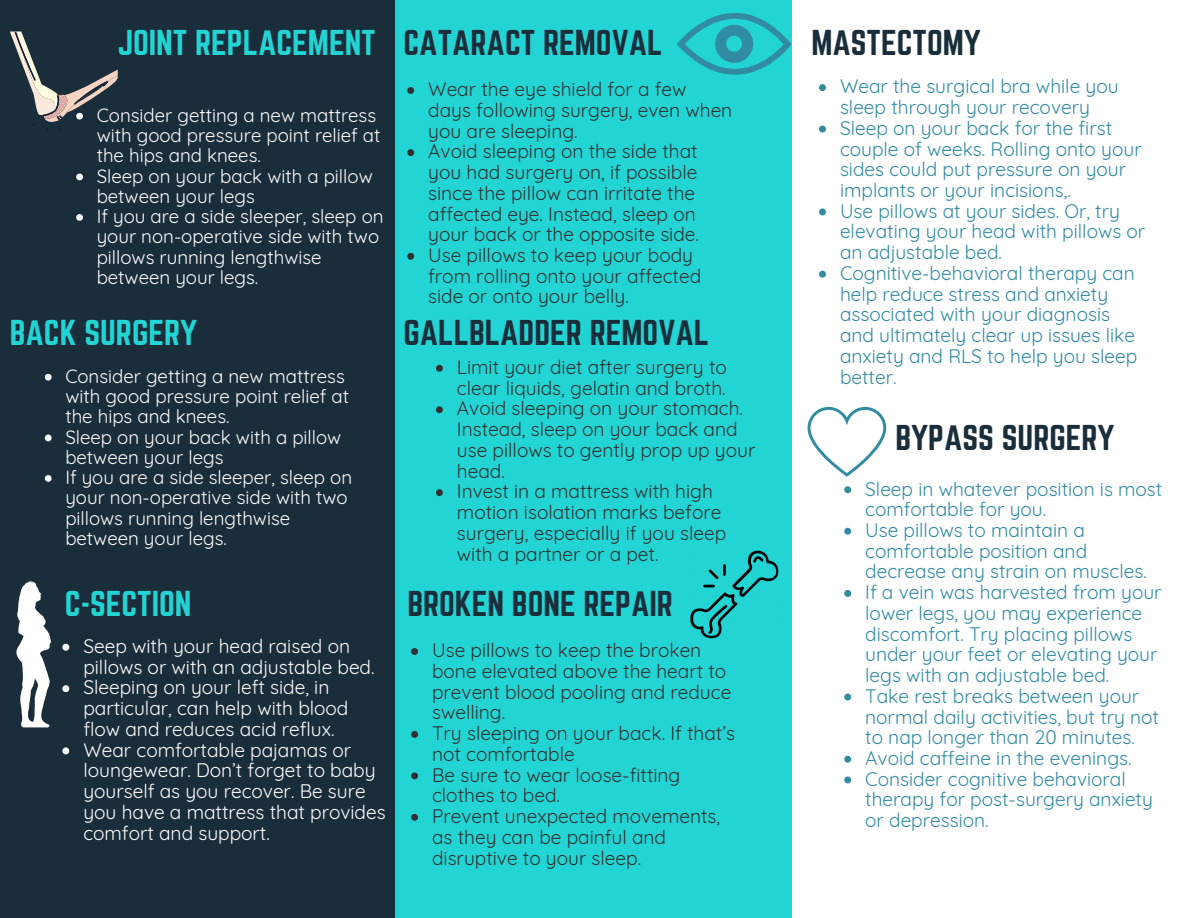
<style>
.page{position:relative;width:1188px;height:918px;background:#fff}
.page>*{position:absolute;margin:0;border:0;box-sizing:border-box;transform-origin:0 0}
.t1{font:31.5px "Norwester";color:#1a2d3b}
.t2{font:31.5px "Norwester";color:#22d5d4}
.t3{font:19.05px/20.7px "Quicksand";color:#318ba2}
.t4{font:19.05px/20.7px "Quicksand";color:#303030}
.t5{font:19.05px/20.7px "Quicksand";color:#fff}
.t6{font:18.75px/20.2px "Quicksand";color:#fff}
</style>
<div class="page">
<div style="left:0;top:0;width:396px;height:918px;background:#1a2d3b"></div>
<div style="left:396px;top:0;width:396px;height:918px;background:#22d5d4"></div>
<svg style="left:677px;top:13px;width:114px;height:62px"></svg>
<svg style="left:16px;top:581px;width:35px;height:146px"></svg>
<img style="left:690px;top:550px;width:89px;height:89px">
<svg style="left:10px;top:31px;width:108px;height:100px"></svg>
<svg style="left:76px;top:174px;width:7px;height:6px"></svg>
<svg style="left:76px;top:214px;width:7px;height:7px"></svg>
<svg style="left:45px;top:374px;width:7px;height:7px"></svg>
<svg style="left:45px;top:435px;width:7px;height:6px"></svg>
<svg style="left:45px;top:475px;width:7px;height:7px"></svg>
<svg style="left:407px;top:87px;width:7px;height:7px"></svg>
<svg style="left:407px;top:149px;width:7px;height:7px"></svg>
<svg style="left:407px;top:253px;width:7px;height:7px"></svg>
<svg style="left:62px;top:644px;width:7px;height:7px"></svg>
<svg style="left:62px;top:685px;width:7px;height:7px"></svg>
<svg style="left:62px;top:747px;width:7px;height:7px"></svg>
<svg style="left:411px;top:648px;width:7px;height:7px"></svg>
<svg style="left:411px;top:731px;width:7px;height:7px"></svg>
<svg style="left:411px;top:772px;width:7px;height:7px"></svg>
<svg style="left:411px;top:814px;width:7px;height:7px"></svg>
<svg style="left:436px;top:365px;width:7px;height:7px"></svg>
<svg style="left:436px;top:406px;width:7px;height:7px"></svg>
<svg style="left:436px;top:489px;width:7px;height:7px"></svg>
<svg style="left:819px;top:84px;width:7px;height:7px"></svg>
<svg style="left:819px;top:126px;width:7px;height:7px"></svg>
<svg style="left:819px;top:209px;width:7px;height:6px"></svg>
<svg style="left:819px;top:271px;width:7px;height:7px"></svg>
<svg style="left:808px;top:407px;width:78px;height:70px"></svg>
<svg style="left:844px;top:486px;width:7px;height:7px"></svg>
<svg style="left:844px;top:528px;width:7px;height:7px"></svg>
<svg style="left:844px;top:590px;width:7px;height:7px"></svg>
<svg style="left:844px;top:694px;width:7px;height:6px"></svg>
<svg style="left:844px;top:756px;width:7px;height:7px"></svg>
<svg style="left:844px;top:776px;width:7px;height:7px"></svg>
<h1 class="t2" style="left:117px;top:28px;width:260px">JOINT REPLACEMENT</h1>
<p class="t6" style="left:97px;top:105px;width:288px">Consider getting a new mattress with good pressure point relief at the hips and knees.<br>Sleep on your back with a pillow between your legs<br>If you are a side sleeper, sleep on your non-operative side with two pillows running lengthwise between your legs.</p>
<h1 class="t2" style="left:10px;top:318px;width:189px">BACK SURGERY</h1>
<p class="t6" style="left:65px;top:366px;width:288px">Consider getting a new mattress with good pressure point relief at the hips and knees.<br>Sleep on your back with a pillow between your legs<br>If you are a side sleeper, sleep on your non-operative side with two pillows running lengthwise between your legs.</p>
<h1 class="t1" style="left:403px;top:28px;width:261px">CATARACT REMOVAL</h1>
<p class="t4" style="left:428px;top:79px;width:306px">Wear the eye shield for a few days following surgery, even when you are sleeping.<br>Avoid sleeping on the side that you had surgery on, if possible since the pillow can irritate the affected eye. Instead, sleep on your back or the opposite side.<br>Use pillows to keep your body from rolling onto your affected side or onto your belly.</p>
<h1 class="t1" style="left:403px;top:318px;width:307px">GALLBLADDER REMOVAL</h1>
<p class="t4" style="left:457px;top:357px;width:300px">Limit your diet after surgery to clear liquids, gelatin and broth.<br>Avoid sleeping on your stomach.<br>Instead, sleep on your back and use pillows to gently prop up your head.<br>Invest in a mattress with high motion isolation marks before surgery, especially if you sleep with a partner or a pet.</p>
<h1 class="t2" style="left:65px;top:588px;width:128px">C-SECTION</h1>
<h1 class="t1" style="left:407px;top:588px;width:267px">BROKEN BONE REPAIR</h1>
<p class="t4" style="left:432px;top:640px;width:305px">Use pillows to keep the broken bone elevated above the heart to prevent blood pooling and reduce swelling.<br>Try sleeping on your back. If that’s not comfortable<br>Be sure to wear loose-fitting clothes to bed.<br>Prevent unexpected movements, as they can be painful and disruptive to your sleep.</p>
<p class="t5" style="left:83px;top:636px;width:304px">Seep with your head raised on pillows or with an adjustable bed.<br>Sleeping on your left side, in particular, can help with blood flow and reduces acid reflux.<br>Wear comfortable pajamas or loungewear. Don’t forget to baby yourself as you recover. Be sure you have a mattress that provides comfort and support.</p>
<h1 class="t1" style="left:811px;top:28px;width:171px">MASTECTOMY</h1>
<p class="t3" style="left:840px;top:76px;width:307px">Wear the surgical bra while you sleep through your recovery<br>Sleep on your back for the first couple of weeks. Rolling onto your sides could put pressure on your implants or your incisions,.<br>Use pillows at your sides. Or, try elevating your head with pillows or an adjustable bed.<br>Cognitive-behavioral therapy can help reduce stress and anxiety associated with your diagnosis and ultimately clear up issues like anxiety and RLS to help you sleep better.</p>
<h1 class="t1" style="left:895px;top:422px;width:221px">BYPASS SURGERY</h1>
<p class="t3" style="left:865px;top:478px;width:299px">Sleep in whatever position is most comfortable for you.<br>Use pillows to maintain a comfortable position and decrease any strain on muscles.<br>If a vein was harvested from your lower legs, you may experience discomfort. Try placing pillows under your feet or elevating your legs with an adjustable bed.<br>Take rest breaks between your normal daily activities, but try not to nap longer than 20 minutes.<br>Avoid caffeine in the evenings.<br>Consider cognitive behavioral therapy for post-surgery anxiety or depression.</p>
</div>
